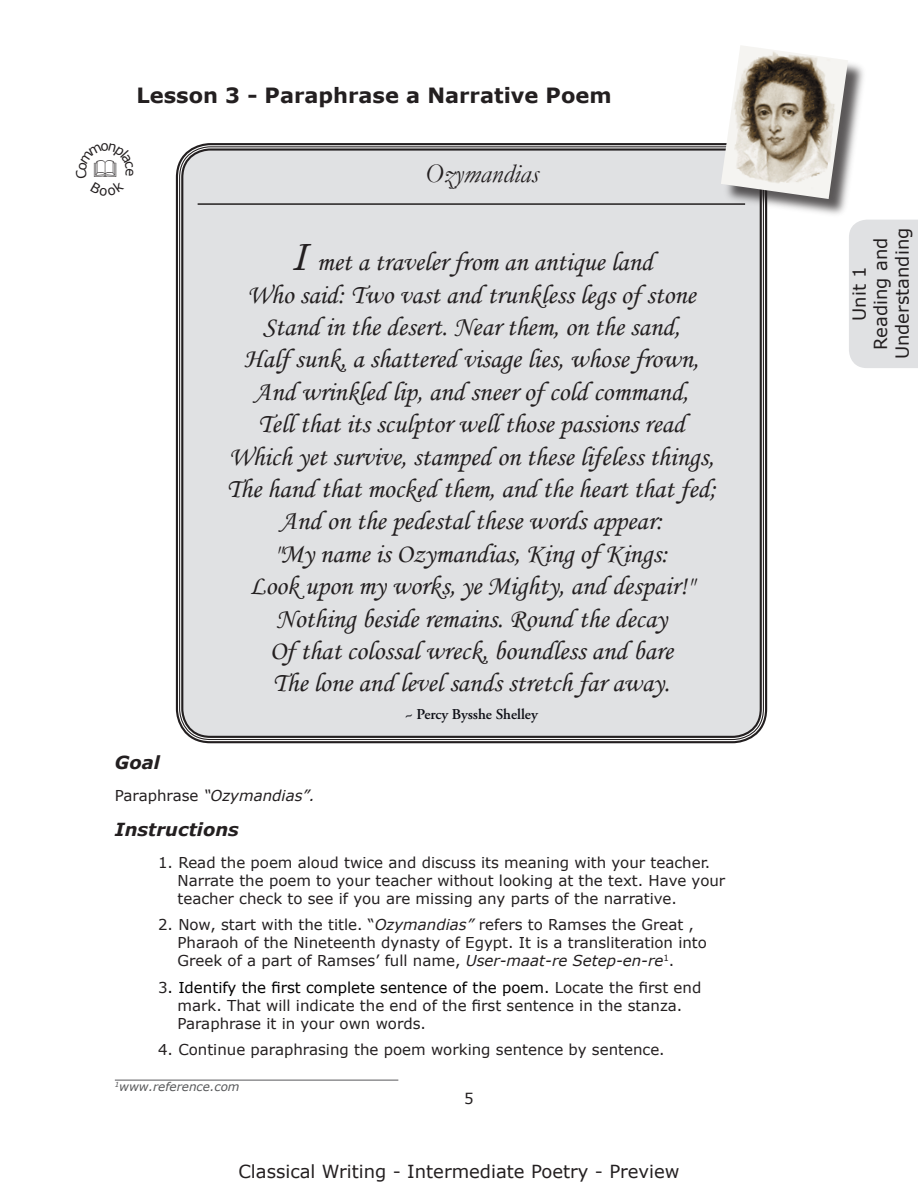
<style>
.page{position:relative;width:918px;height:1188px;background:#fff}
.page>*{position:absolute;margin:0;border:0;box-sizing:border-box;transform-origin:0 0}
.t1{font:27px/32.4px "Monotype Corsiva";color:#231f20;text-align:center}
.t2{font:italic 27px "Garamond";color:#231f20}
.t3{font:700 21px "Verdana";color:#231f20}
.t4{font:18px/21.6px "Verdana";color:#231f20;text-align:center}
.t5{font:italic 700 18px "Verdana";color:#231f20}
.t6{font:15px/18px "Verdana";color:#231f20}
.t7{font:italic 15px "Verdana";color:#231f20}
.t8{font:600 15px "Adobe Garamond Pro";color:#0d0e15}
.t9{font:italic 12px "Verdana";color:#57585a}
.s1{font-size:45px}
.s2{font-style:normal}
.s3{font-style:italic}
.s4{color:#000}
</style>
<div class="page">
<svg style="left:175px;top:143px;width:593px;height:601px"></svg>
<div style="left:180px;top:147px;width:583px;height:592px;background:#e0e1e3"></div>
<div style="left:722px;top:47px;width:146px;height:172px;background:#231f20;opacity:.75"></div>
<img style="left:721px;top:46px;width:127px;height:153px">
<div style="left:849px;top:220px;width:69px;height:148px;background:#e0e1e3"></div>
<hr style="left:115px;top:1080px;width:283px;height:1px;background:#57585a">
<p class="t3" style="left:136px;top:82px;width:477px">Lesson 3 - Paraphrase a Narrative Poem</p>
<p class="t2" style="left:425px;top:155px;width:115px">Ozymandias</p>
<p class="t1" style="left:227px;top:246px;width:491px"><span class="s1">I</span> met a traveler from an antique land<br>Who said: Two vast and trunkless legs of stone Stand in the desert. Near them, on the sand,<br>Half sunk, a shattered visage lies, whose frown, And wrinkled lip, and sneer of cold command,<br>Tell that its sculptor well those passions read Which yet survive, stamped on these lifeless things, The hand that mocked them, and the heart that fed; And on the pedestal these words appear:<br>"My name is Ozymandias, King of Kings:<br>Look upon my works, ye Mighty, and despair!" Nothing beside remains. Round the decay<br>Of that colossal wreck, boundless and bare<br>The lone and level sands stretch far away.</p>
<p class="t8" style="left:405px;top:706px;width:134px">~ Percy Bysshe Shelley</p>
<p class="t5" style="left:115px;top:751px;width:47px">Goal</p>
<p class="t7" style="left:115px;top:786px;width:202px"><span class="s2">Paraphrase</span> “Ozymandias”.</p>
<p class="t5" style="left:115px;top:818px;width:126px">Instructions</p>
<p class="t6" style="left:177px;top:853px;width:549px;text-indent:-19px">1. Read the poem aloud twice and discuss its meaning with your teacher.<br>Narrate the poem to your teacher without looking at the text. Have your teacher check to see if you are missing any parts of the narrative.</p>
<p class="t6" style="left:177px;top:915px;width:531px;text-indent:-19px">2. Now, start with the title. “<span class="s3">Ozymandias”</span> refers to Ramses the Great ,<br>Pharaoh of the Nineteenth dynasty of Egypt. It is a transliteration into<br>Greek of a part of Ramses’ full name, <span class="s3">User-maat-re Setep-en-re</span><sup>1</sup>.</p>
<p class="t6" style="left:177px;top:978px;width:525px;text-indent:-19px">3<span class="s4">. Identify the first complete sentence of the poem.</span> Locate the first end mark. That will indicate the end of the first sentence in the stanza.<br>Paraphrase it in your own words.</p>
<p class="t6" style="left:158px;top:1041px;width:508px">4. Continue paraphrasing the poem working sentence by sentence.</p>
<p class="t9" style="left:115px;top:1079px;width:126px"><sup>1</sup>www.reference.com</p>
<p class="t6" style="left:464px;top:1089px;width:11px">5</p>
<p class="t4" style="left:238px;top:1161px;width:443px">Classical Writing - Intermediate Poetry - Preview</p>
<p class="t4" style="left:848px;top:359px;width:133px;rotate:-90deg">Unit 1<br>Reading and<br>Understanding</p>
</div>
